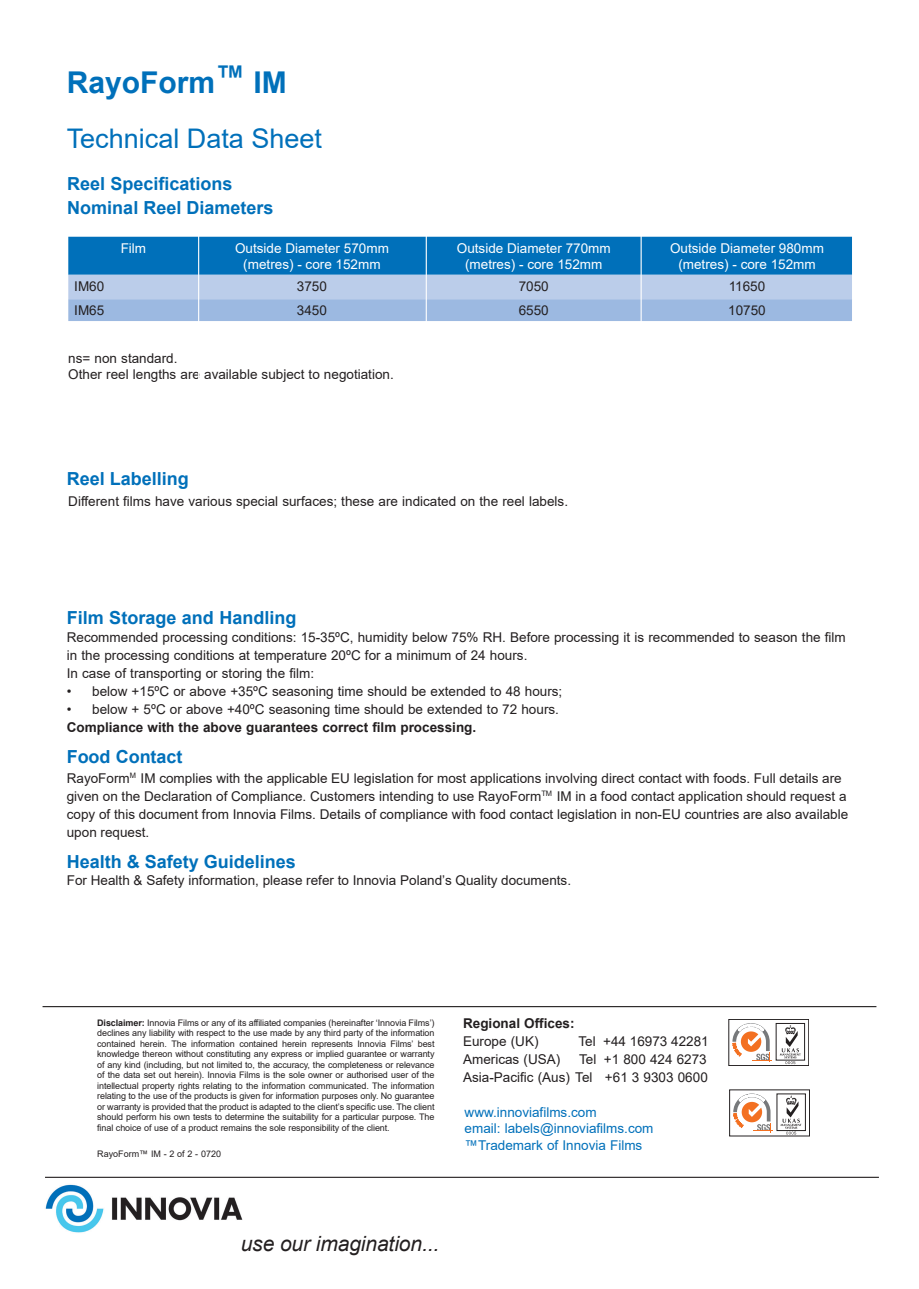
<style>
.page{position:relative;width:919px;height:1289px;background:#fff}
.page>*{position:absolute;margin:0;border:0;box-sizing:border-box;transform-origin:0 0}
.t1{font:700 30px "Arial";color:#0070ba}
.t2{font:27px "Arial";color:#0070ba}
.t3{font:italic 21px "Arial";letter-spacing:-.005em;color:#231f20}
.t4{font:700 18px/24px "Arial";color:#0070ba}
.t5{font:13.5px/18px "Arial";color:#231f20}
.t6{font:13.5px/16.2px "Arial";color:#fff;text-align:center}
.t7{font:13.5px/16.5px "Arial";color:#0070ba}
.t8{font:700 13.5px "Arial";color:#231f20}
.t9{font:9px/10.5px "Arial";letter-spacing:-.01em;color:#231f20;text-align:justify}
.s1{font-weight:700}
</style>
<div class="page">
<div style="left:728px;top:1019px;width:80px;height:46px;border:1px solid #231f20"></div>
<svg style="left:732px;top:1023px;width:40px;height:38px"></svg>
<svg style="left:779px;top:1025px;width:21px;height:39px"></svg>
<svg style="left:733px;top:1093px;width:39px;height:39px"></svg>
<svg style="left:780px;top:1095px;width:21px;height:39px"></svg>
<hr style="left:43px;top:1006px;width:833px;height:1px;background:#231f20">
<hr style="left:45px;top:1176px;width:833px;height:1px;background:#231f20">
<img style="left:45px;top:1184px;width:198px;height:49px">
<svg style="left:68px;top:237px;width:783px;height:84px;background:#5f9ed2"></svg>
<hr style="left:198px;top:234px;width:1px;height:204px;background:#fff">
<hr style="left:425px;top:234px;width:2px;height:223px;background:#fff">
<hr style="left:640px;top:232px;width:1px;height:223px;background:#fff">
<h1 class="t1" style="left:67px;top:61px;width:222px">RayoForm™ IM</h1>
<h2 class="t2" style="left:67px;top:120px;width:257px">Technical Data Sheet</h2>
<h3 class="t4" style="left:67px;top:172px;width:208px">Reel Specifications<br>Nominal Reel Diameters</h3>
<p class="t6" style="left:121px;top:240px;width:27px">Film</p>
<p class="t6" style="left:235px;top:240px;width:155px">Outside Diameter 570mm (metres) - core 152mm</p>
<p class="t6" style="left:457px;top:240px;width:155px">Outside Diameter 770mm (metres) - core 152mm</p>
<p class="t6" style="left:670px;top:240px;width:155px">Outside Diameter 980mm (metres) - core 152mm</p>
<p class="t5" style="left:74px;top:277px;width:32px">IM60</p>
<p class="t5" style="left:297px;top:277px;width:32px">3750</p>
<p class="t5" style="left:518px;top:277px;width:32px">7050</p>
<p class="t5" style="left:728px;top:277px;width:38px">11650</p>
<p class="t5" style="left:74px;top:301px;width:32px">IM65</p>
<p class="t5" style="left:297px;top:301px;width:32px">3450</p>
<p class="t5" style="left:518px;top:301px;width:32px">6550</p>
<p class="t5" style="left:728px;top:301px;width:39px">10750</p>
<p class="t5" style="left:68px;top:349px;width:327px;line-height:16.5px">ns= non standard.<br>Other reel lengths are available subject to negotiation.</p>
<h3 class="t4" style="left:67px;top:467px;width:124px">Reel Labelling</h3>
<p class="t5" style="left:68px;top:492px;width:501px">Different films have various special surfaces; these are indicated on the reel labels.</p>
<h3 class="t4" style="left:67px;top:605px;width:231px">Film Storage and Handling</h3>
<p class="t5" style="left:67px;top:627px;width:780px">Recommended processing conditions: 15-35ºC, humidity below 75% RH. Before processing it is recommended to season the film in the processing conditions at temperature 20ºC for a minimum of 24 hours.<br>In case of transporting or storing the film:</p>
<p class="t5" style="left:67px;top:681px;width:497px">• below +15ºC or above +35ºC seasoning time should be extended to 48 hours;</p>
<p class="t5" style="left:67px;top:699px;width:493px">• below + 5ºC or above +40ºC seasoning time should be extended to 72 hours.</p>
<p class="t8" style="left:67px;top:717px;width:411px">Compliance with the above guarantees correct film processing.</p>
<h3 class="t4" style="left:67px;top:745px;width:117px">Food Contact</h3>
<p class="t5" style="left:67px;top:768px;width:783px">RayoForm<sup>M</sup> IM complies with the applicable EU legislation for most applications involving direct contact with foods. Full details are given on the Declaration of Compliance. Customers intending to use RayoForm<sup>TM</sup> IM in a food contact application should request a copy of this document from Innovia Films. Details of compliance with food contact legislation in non-EU countries are also available upon request.</p>
<h3 class="t4" style="left:67px;top:850px;width:231px">Health &amp; Safety Guidelines</h3>
<p class="t5" style="left:67px;top:870px;width:506px">For Health &amp; Safety information, please refer to Innovia Poland’s Quality documents.</p>
<p class="t9" style="left:97px;top:1017px;width:339px"><span class="s1">Disclaimer:</span> Innovia Films or any of its affiliated companies (hereinafter ‘Innovia Films’) declines any liability with respect to the use made by any third party of the information contained herein. The information contained herein represents Innovia Films’ best knowledge thereon without constituting any express or implied guarantee or warranty of any kind (including, but not limited to, the accuracy, the completeness or relevance of the data set out herein). Innovia Films is the sole owner or authorised user of the intellectual property rights relating to the information communicated. The information relating to the use of the products is given for information purposes only. No guarantee or warranty is provided that the product is adapted to the client’s specific use. The client should perform his own tests to determine the suitability for a particular purpose. The final choice of use of a product remains the sole responsibility of the client.</p>
<p class="t9" style="left:97px;top:1148px;width:125px">RayoForm™ IM - 2 of 2 - 0720</p>
<p class="t8" style="left:463px;top:1013px;width:113px">Regional Offices:</p>
<p class="t5" style="left:463px;top:1031px;width:77px">Europe (UK)</p>
<p class="t5" style="left:578px;top:1031px;width:132px">Tel +44 16973 42281</p>
<p class="t5" style="left:463px;top:1049px;width:99px">Americas (USA)</p>
<p class="t5" style="left:463px;top:1049px;width:246px;text-align:right">Tel +1 800 424 6273<br>Asia-Pacific (Aus) Tel +61 3 9303 0600</p>
<p class="t7" style="left:464px;top:1103px;width:190px">www.innoviafilms.com<br>email: labels@innoviafilms.com ™Trademark of Innovia Films</p>
<h3 class="t3" style="left:241px;top:1229px;width:200px">use our imagination...</h3>
</div>
